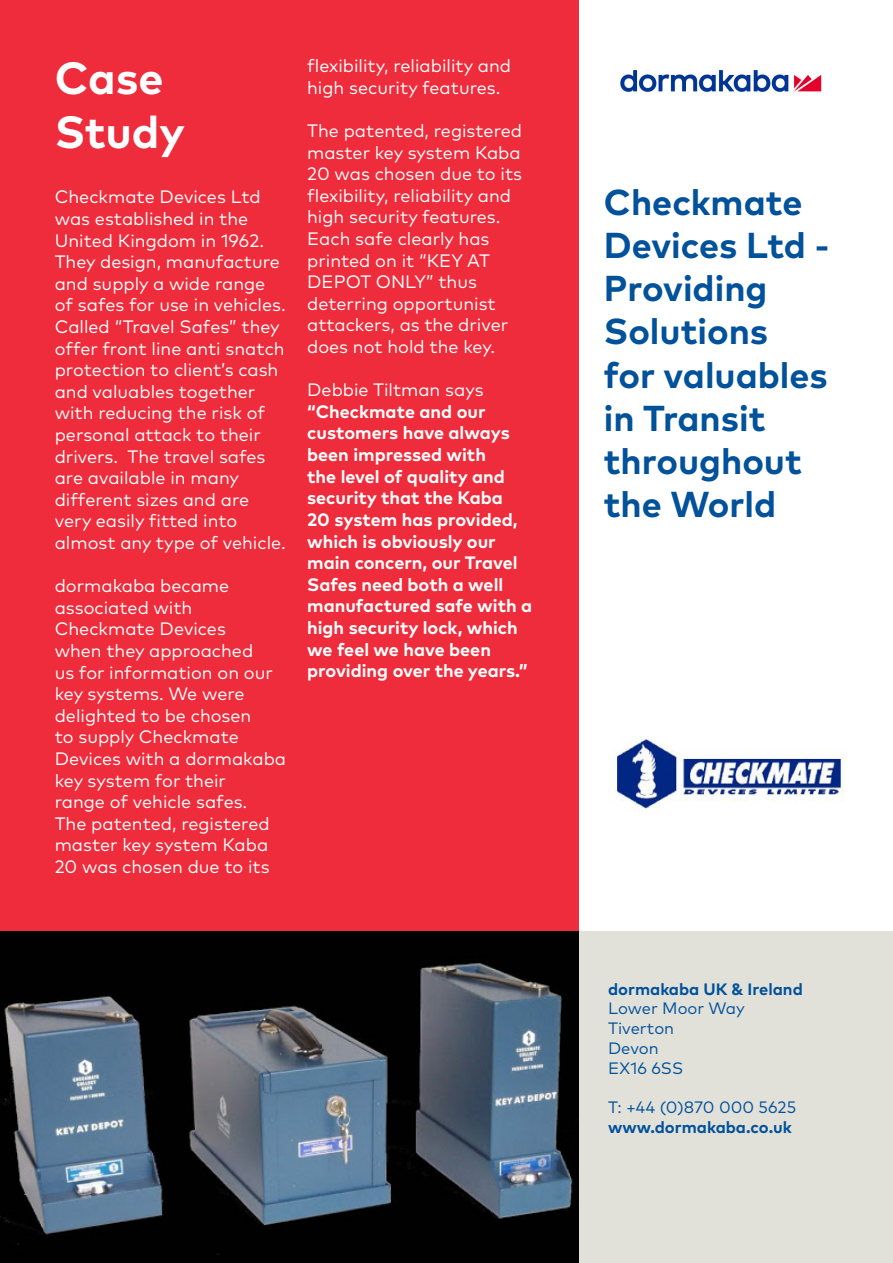
<style>
.page{position:relative;width:893px;height:1263px;background:#fff}
.page>*{position:absolute;margin:0;border:0;box-sizing:border-box;transform-origin:0 0}
.t1{font:700 45px/54px "Mark Pro";color:#fff}
.t2{font:700 36px/43.2px "Mark Pro";color:#01519b}
.t3{font:18px/21.6px "Mark Pro";color:#fff}
.t4{font:700 18px/21.6px "Mark Pro";color:#fff}
.t5{font:16.5px "Mark Pro";color:#01519b}
.t6{font:700 16.5px "Mark Pro";color:#01519b}
.s1{font-weight:400}
</style>
<div class="page">
<div style="left:578px;top:931px;width:315px;height:332px;background:#e2e1d9"></div>
<div style="left:0;top:0;width:578px;height:931px;background:#ee2c3b"></div>
<img style="left:620px;top:70px;width:202px;height:22px">
<img style="left:615px;top:736px;width:229px;height:78px">
<img style="left:0;top:931px;width:578px;height:332px">
<p class="t1" style="left:55px;top:47px;width:132px">Case<br>Study</p>
<p class="t3" style="left:55px;top:185px;width:233px">Checkmate Devices Ltd was established in the<br>United Kingdom in 1962.<br>They design, manufacture and supply a wide range of safes for use in vehicles.<br>Called “Travel Safes” they offer front line anti snatch protection to client’s cash and valuables together with reducing the risk of personal attack to their drivers. The travel safes are available in many different sizes and are very easily fitted into almost any type of vehicle.</p>
<p class="t3" style="left:55px;top:574px;width:233px">dormakaba became associated with<br>Checkmate Devices<br>when they approached<br>us for information on our key systems. We were delighted to be chosen<br>to supply Checkmate<br>Devices with a dormakaba key system for their<br>range of vehicle safes.<br>The patented, registered master key system Kaba<br>20 was chosen due to its</p>
<p class="t3" style="left:307px;top:54px;width:205px">flexibility, reliability and high security features.</p>
<p class="t3" style="left:307px;top:118px;width:216px">The patented, registered master key system Kaba<br>20 was chosen due to its flexibility, reliability and high security features.<br>Each safe clearly has printed on it “KEY AT<br>DEPOT ONLY” thus deterring opportunist attackers, as the driver does not hold the key.</p>
<p class="t4" style="left:307px;top:378px;width:226px"><span class="s1">Debbie Tiltman says </span>“Checkmate and our customers have always been impressed with<br>the level of quality and security that the Kaba<br>20 system has provided, which is obviously our main concern, our Travel<br>Safes need both a well manufactured safe with a high security lock, which we feel we have been providing over the years.”</p>
<p class="t2" style="left:604px;top:177px;width:227px">Checkmate<br>Devices Ltd -</p>
<p class="t2" style="left:604px;top:264px;width:225px">Providing<br>Solutions for valuables in Transit throughout the World</p>
<p class="t6" style="left:608px;top:976px;width:196px">dormakaba UK &amp; Ireland</p>
<p class="t5" style="left:608px;top:996px;width:138px">Lower Moor Way</p>
<p class="t5" style="left:608px;top:1016px;width:68px">Tiverton</p>
<p class="t5" style="left:608px;top:1036px;width:52px">Devon</p>
<p class="t5" style="left:608px;top:1055px;width:77px">EX16 6SS</p>
<p class="t5" style="left:608px;top:1095px;width:190px">T: +44 (0)870 000 5625</p>
<p class="t6" style="left:608px;top:1115px;width:185px">www.dormakaba.co.uk</p>
</div>
